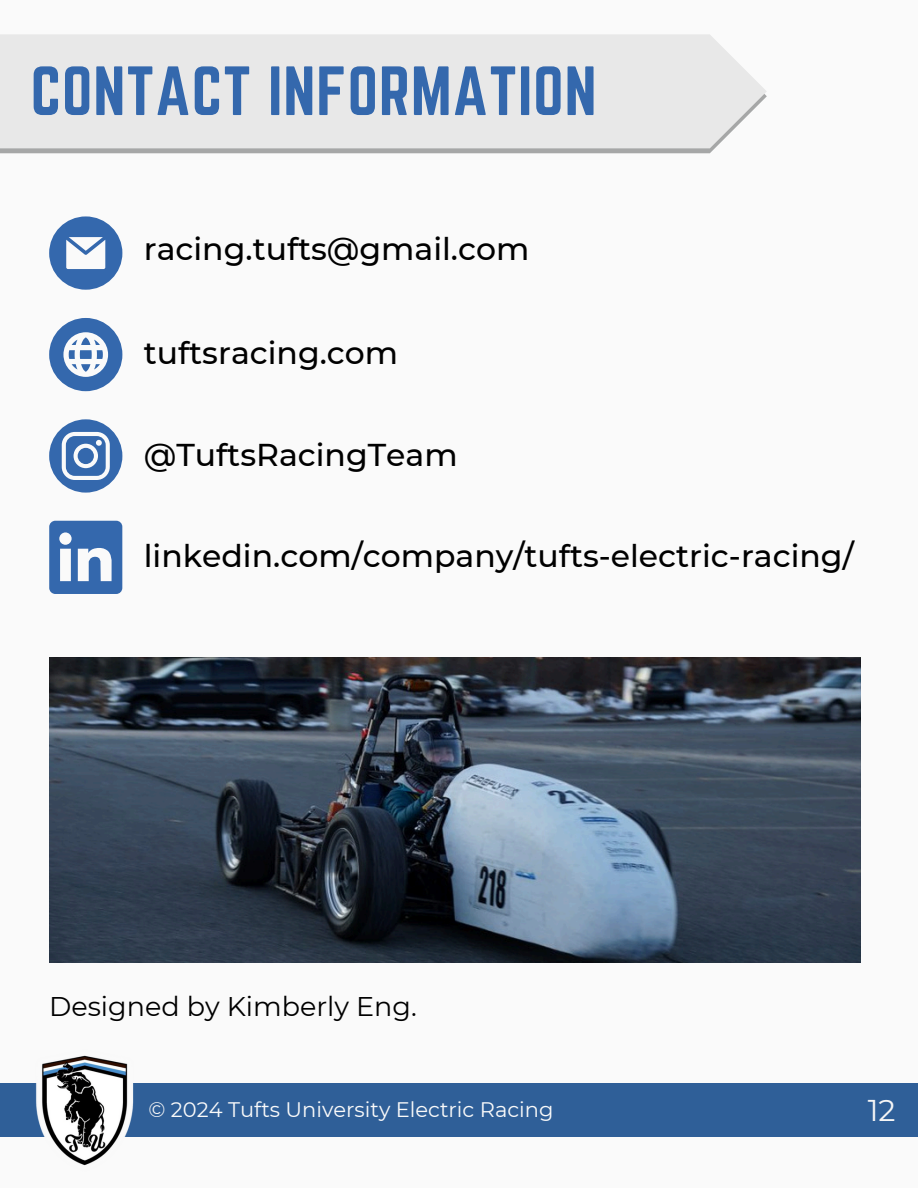
<style>
.page{position:relative;width:918px;height:1188px;background:#fafafa}
.page>*{position:absolute;margin:0;border:0;box-sizing:border-box;transform-origin:0 0}
.t1{font:60.75px "Norwester";letter-spacing:.015em;color:#3468ad}
.t2{font:500 31.5px "Montserrat";color:#000}
.t3{font:30px "Montserrat";color:#f6f6f6}
.t4{font:27px "Montserrat";color:#000}
.t5{font:21px "Montserrat";color:#fafafa}
</style>
<div class="page">
<img style="left:49px;top:657px;width:811px;height:306px">
<div style="left:0;top:1084px;width:918px;height:53px;background:#2f5f98"></div>
<img style="left:31px;top:1055px;width:108px;height:111px">
<svg style="left:0;top:148px;width:715px;height:5px;background:#abacac"></svg>
<div style="left:0;top:34px;width:767px;height:114px;background:#e8e8e8"></div>
<svg style="left:49px;top:216px;width:73px;height:74px"></svg>
<svg style="left:49px;top:419px;width:73px;height:73px"></svg>
<svg style="left:49px;top:521px;width:73px;height:73px"></svg>
<svg style="left:49px;top:318px;width:73px;height:73px"></svg>
<p class="t1" style="left:31px;top:54px;width:567px">CONTACT INFORMATION</p>
<h2 class="t2" style="left:144px;top:230px;width:387px">racing.tufts@gmail.com</h2>
<h2 class="t2" style="left:144px;top:334px;width:256px">tuftsracing.com</h2>
<p class="t2" style="left:144px;top:435px;width:315px">@TuftsRacingTeam</p>
<p class="t2" style="left:144px;top:536px;width:712px">linkedin.com/company/tufts-electric-racing/</p>
<h2 class="t4" style="left:49px;top:989px;width:369px">Designed by Kimberly Eng.</h2>
<h2 class="t5" style="left:148px;top:1097px;width:407px">© 2024 Tufts University Electric Racing</h2>
<p class="t3" style="left:868px;top:1092px;width:29px">12</p>
</div>
